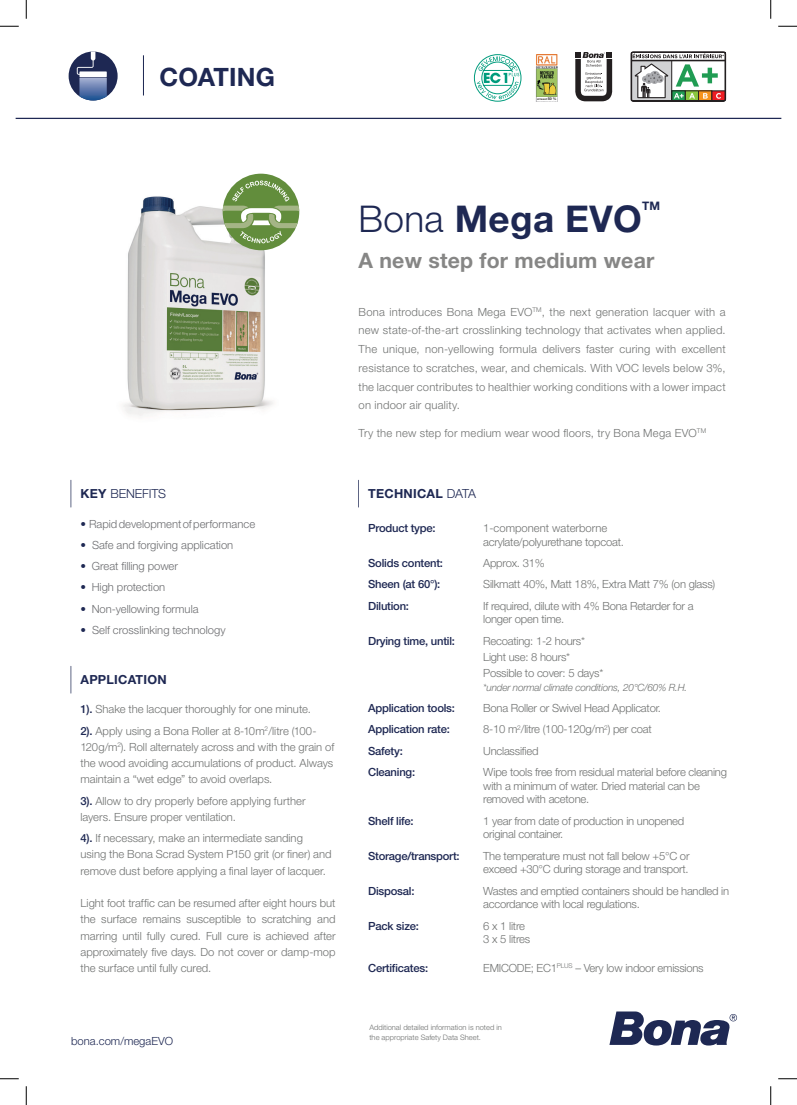
<style>
.page{position:relative;width:797px;height:1105px;background:#fff}
.page>*{position:absolute;margin:0;border:0;box-sizing:border-box;transform-origin:0 0}
.t1{font:700 36.88px "Helvetica Neue LT Pro";letter-spacing:.01em;color:#1e2853}
.Headline_Kapitel{font:700 25.25px "Helvetica Neue LT Pro";letter-spacing:.005em;color:#1e2853}
.t2{font:700 21.25px "Helvetica Neue LT Pro";letter-spacing:.01em;color:#868685}
.t3{font:700 12.5px "Helvetica Neue LT Pro";letter-spacing:.02em;color:#1e2853}
.t4{font:300 12.5px "Helvetica Neue LT Pro";letter-spacing:-.01em;color:#1e2853}
.t5{font:700 11.75px "Helvetica Neue LT Pro";color:#1e2853}
.Brödtext{font:300 11.25px/13.8px "Helvetica Neue LT Pro";letter-spacing:-.02em;color:#707271}
.Brödtext-2{font:300 11.25px/16.2px "Helvetica Neue LT Pro";color:#707271}
.t6{font:500 11.25px "Helvetica Neue LT Pro";letter-spacing:-.02em;color:#1e2853}
.t7{font:300 11.25px "Helvetica Neue LT Pro";color:#6c6d70}
.Brödtext-3{font:300 11.25px "Helvetica Neue LT Pro";letter-spacing:.02em;color:#707271}
.t8{font:300 11.25px "Helvetica Neue LT Pro";color:#1e2853}
.t9{font:italic 300 10px "Helvetica Neue LT Pro";letter-spacing:-.02em;color:#707271}
.t10{font:300 7.5px/10px "Helvetica Neue LT Pro";color:#707271}
.t11{font:700 2.75px "Helvetica Neue LT Pro";letter-spacing:.025em;color:#231f20}
.s1{font-size:3.62px}
.s2{font-weight:700}
.s3{color:#1e2853}
.s4{font-weight:500;color:#1e2853}
.s5{font-weight:300}
</style>
<div class="page">
<img style="left:123px;top:173px;width:160px;height:243px">
<div style="left:223px;top:174px;width:76px;height:76px;background:#628d3c;border-radius:50%"></div>
<svg style="left:223px;top:180px;width:76px;height:63px"></svg>
<img style="left:535px;top:54px;width:22px;height:47px">
<hr style="left:536px;top:97px;width:20px;height:4px;background:#fff">
<div style="left:69px;top:52px;width:49px;height:48px;background:#1e2853;border-radius:50%"></div>
<img style="left:79px;top:78px;width:28px;height:22px">
<svg style="left:77px;top:52px;width:30px;height:25px"></svg>
<hr style="left:143px;top:55px;width:1px;height:40px;background:#1e2853">
<hr style="left:16px;top:118px;width:765px;height:1px;background:#1e2853">
<svg style="left:358px;top:480px;width:1px;height:27px"></svg>
<svg style="left:609px;top:1011px;width:128px;height:34px"></svg>
<svg style="left:71px;top:666px;width:1px;height:27px"></svg>
<svg style="left:71px;top:480px;width:1px;height:27px"></svg>
<svg style="left:474px;top:54px;width:47px;height:47px"></svg>
<svg style="left:575px;top:52px;width:37px;height:49px"></svg>
<svg style="left:631px;top:52px;width:95px;height:50px"></svg>
<svg style="left:0;top:25px;width:19px;height:2px"></svg>
<svg style="left:778px;top:25px;width:19px;height:2px"></svg>
<svg style="left:0;top:1078px;width:19px;height:1px"></svg>
<svg style="left:778px;top:1078px;width:19px;height:1px"></svg>
<svg style="left:25px;top:0;width:2px;height:19px"></svg>
<svg style="left:25px;top:1086px;width:2px;height:19px"></svg>
<svg style="left:770px;top:0;width:1px;height:19px"></svg>
<svg style="left:770px;top:1086px;width:1px;height:19px"></svg>
<p class="Headline_Kapitel" style="left:160px;top:61px;width:117px">COATING</p>
<p class="t11" style="left:537px;top:97px;width:21px">at least <span class="s1">50 %</span></p>
<p class="t4" style="left:80px;top:486px;width:87px"><span class="s2">KEY</span> BENEFITS</p>
<p class="t7" style="left:80px;top:517px;width:176px"><span class="s3">•</span> Rapid development of performance</p>
<p class="t7" style="left:80px;top:538px;width:154px"><span class="s3">•</span> Safe and forgiving application</p>
<p class="t7" style="left:80px;top:559px;width:99px"><span class="s3">•</span> Great filling power</p>
<p class="t7" style="left:80px;top:580px;width:86px"><span class="s3">•</span> High protection</p>
<p class="t7" style="left:80px;top:602px;width:120px"><span class="s3">•</span> Non-yellowing formula</p>
<p class="t7" style="left:80px;top:623px;width:147px"><span class="s3">•</span> Self crosslinking technology</p>
<p class="t3" style="left:80px;top:672px;width:88px">APPLICATION</p>
<p class="Brödtext-2" style="left:80px;top:701px;width:232px"><span class="s4">1).</span> Shake the lacquer thoroughly for one minute.</p>
<p class="Brödtext-2" style="left:80px;top:722px;width:255px"><span class="s4">2).</span> Apply using a Bona Roller at 8-10m<sup>2</sup>/litre (100- 120g/m<sup>2</sup>). Roll alternately across and with the grain of the wood avoiding accumulations of product. Always maintain a “wet edge” to avoid overlaps.</p>
<p class="Brödtext-2" style="left:80px;top:792px;width:227px"><span class="s4">3).</span> Allow to dry properly before applying further layers. Ensure proper ventilation.</p>
<p class="Brödtext-2" style="left:80px;top:830px;width:253px"><span class="s4">4).</span> If necessary, make an intermediate sanding<br>using the Bona Scrad System P150 grit (or finer) and remove dust before applying a final layer of lacquer.</p>
<p class="Brödtext" style="left:80px;top:895px;width:256px;line-height:16.2px;text-align:justify">Light foot traffic can be resumed after eight hours but the surface remains susceptible to scratching and marring until fully cured. Full cure is achieved after approximately five days. Do not cover or damp-mop the surface until fully cured.</p>
<p class="t8" style="left:71px;top:1034px;width:103px">bona.com/megaEVO</p>
<p class="t1" style="left:358px;top:195px;width:285px"><span class="s5">Bona</span> Mega EVO</p>
<p class="t5" style="left:642px;top:198px;width:19px">TM</p>
<p class="t2" style="left:358px;top:247px;width:297px">A new step for medium wear</p>
<p class="Brödtext" style="left:358px;top:302px;width:368px;line-height:18.8px;text-align:justify">Bona introduces Bona Mega EVO<sup>TM</sup>, the next generation lacquer with a new state-of-the-art crosslinking technology that activates when applied.<br>The unique, non-yellowing formula delivers faster curing with excellent resistance to scratches, wear, and chemicals. With VOC levels below 3%, the lacquer contributes to healthier working conditions with a lower impact on indoor air quality.</p>
<p class="Brödtext-3" style="left:358px;top:426px;width:349px">Try the new step for medium wear wood floors, try Bona Mega EVO<sup>TM</sup></p>
<p class="t3" style="left:368px;top:486px;width:109px">TECHNICAL <span class="s5">DATA</span></p>
<p class="t6" style="left:368px;top:521px;width:69px">Product type:</p>
<p class="t6" style="left:368px;top:556px;width:76px">Solids content:</p>
<p class="t6" style="left:368px;top:578px;width:74px">Sheen (at 60°):</p>
<p class="t6" style="left:368px;top:599px;width:42px">Dilution:</p>
<p class="t6" style="left:368px;top:634px;width:88px">Drying time, until:</p>
<p class="t6" style="left:368px;top:701px;width:88px">Application tools:</p>
<p class="t6" style="left:368px;top:723px;width:83px">Application rate:</p>
<p class="t6" style="left:368px;top:744px;width:36px">Safety:</p>
<p class="t6" style="left:368px;top:765px;width:48px">Cleaning:</p>
<p class="t6" style="left:368px;top:814px;width:47px">Shelf life:</p>
<p class="t6" style="left:368px;top:849px;width:93px">Storage/transport:</p>
<p class="t6" style="left:368px;top:884px;width:48px">Disposal:</p>
<p class="t6" style="left:368px;top:919px;width:52px">Pack size:</p>
<p class="t6" style="left:368px;top:961px;width:62px">Certificates:</p>
<p class="Brödtext" style="left:483px;top:521px;width:142px">1-component waterborne acrylate/polyurethane topcoat.</p>
<p class="Brödtext" style="left:483px;top:556px;width:63px">Approx. 31%</p>
<p class="Brödtext" style="left:483px;top:577px;width:233px">Silkmatt 40%, Matt 18%, Extra Matt 7% (on glass)</p>
<p class="Brödtext" style="left:483px;top:599px;width:212px">If required, dilute with 4% Bona Retarder for a longer open time.</p>
<p class="Brödtext" style="left:483px;top:634px;width:103px">Recoating: 1-2 hours*</p>
<p class="Brödtext" style="left:483px;top:650px;width:89px">Light use: 8 hours*</p>
<p class="Brödtext" style="left:483px;top:666px;width:122px">Possible to cover: 5 days*</p>
<p class="t9" style="left:483px;top:681px;width:206px">*under normal climate conditions, 20°C/60% R.H.</p>
<p class="Brödtext" style="left:483px;top:701px;width:179px">Bona Roller or Swivel Head Applicator.</p>
<p class="Brödtext" style="left:483px;top:722px;width:170px">8-10 m<sup>2</sup>/litre (100-120g/m<sup>2</sup>) per coat</p>
<p class="Brödtext" style="left:483px;top:744px;width:57px">Unclassified</p>
<p class="Brödtext" style="left:483px;top:765px;width:245px">Wipe tools free from residual material before cleaning with a minimum of water. Dried material can be removed with acetone.</p>
<p class="Brödtext" style="left:483px;top:814px;width:203px">1 year from date of production in unopened original container.</p>
<p class="Brödtext" style="left:483px;top:849px;width:208px">The temperature must not fall below +5°C or</p>
<p class="Brödtext" style="left:483px;top:862px;width:207px">exceed +30°C during storage and transport.</p>
<p class="Brödtext" style="left:483px;top:884px;width:247px">Wastes and emptied containers should be handled in accordance with local regulations.</p>
<p class="Brödtext" style="left:483px;top:919px;width:43px">6 x 1 litre</p>
<p class="Brödtext" style="left:483px;top:932px;width:48px">3 x 5 litres</p>
<p class="Brödtext" style="left:483px;top:961px;width:222px">EMICODE; EC1<sup>PLUS</sup> – Very low indoor emissions</p>
<p class="t10" style="left:369px;top:1022px;width:134px">Additional detailed information is noted in the appropriate Safety Data Sheet.</p>
</div>
